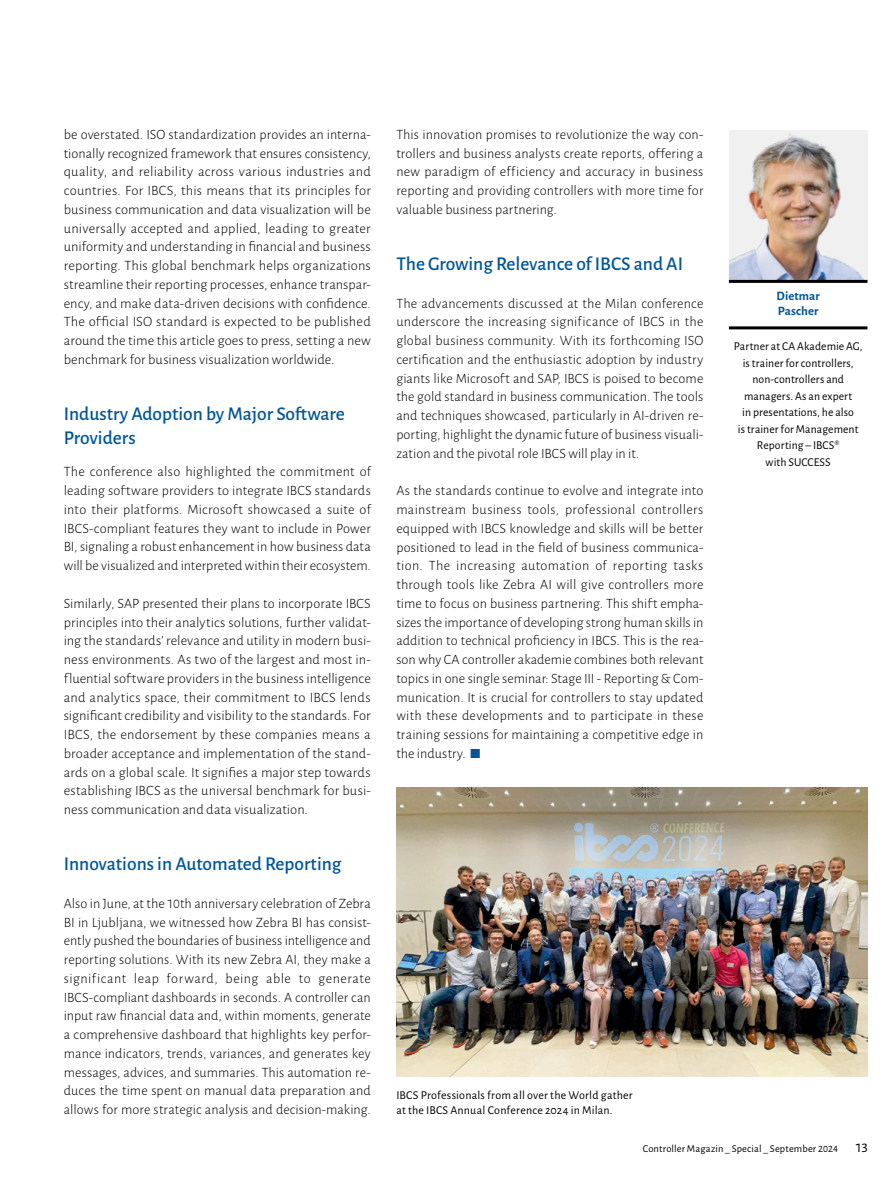
<style>
.page{position:relative;width:893px;height:1191px;background:#fff}
.page>*{position:absolute;margin:0;border:0;box-sizing:border-box;transform-origin:0 0}
.t1{font:500 19.5px/24px "Alegreya Sans";color:#059}
.t2{font:300 14.25px/18.8px "Alegreya Sans";letter-spacing:.005em;color:#000;text-align:justify}
.t3{font:700 12.75px/15px "Alegreya Sans";letter-spacing:.005em;color:#059}
.t4{font:12px/16.5px "Alegreya Sans";letter-spacing:.01em;color:#000;text-align:center}
.t5{font:10.5px "Alegreya Sans";letter-spacing:.015em;color:#000}
.s1{font-size:14.25px}
</style>
<div class="page">
<img style="left:729px;top:130px;width:138px;height:150px">
<hr style="left:729px;top:280px;width:138px;height:3px;background:#000">
<hr style="left:729px;top:326px;width:138px;height:3px;background:#000">
<img style="left:396px;top:787px;width:471px;height:289px">
<p class="t2" style="left:64px;top:126px;width:309px">be overstated. ISO standardization provides an interna&shy;tionally recognized framework that ensures consistency, quality, and reliability across various industries and countries. For IBCS, this means that its principles for business communication and data visualization will be universally accepted and applied, leading to greater uniformity and understanding in financial and business reporting. This global benchmark helps organizations streamline their reporting processes, enhance transpar&shy;ency, and make data-driven decisions with confidence.<br>The official ISO standard is expected to be published around the time this article goes to press, setting a new benchmark for business visualization worldwide.</p>
<h1 class="t1" style="left:64px;top:403px;width:283px">Industry Adoption by Major Software<br>Providers</h1>
<p class="t2" style="left:64px;top:463px;width:309px">The conference also highlighted the commitment of leading software providers to integrate IBCS standards into their platforms. Microsoft showcased a suite of IBCS-compliant features they want to include in Power BI, signaling a robust enhancement in how business data will be visualized and interpreted within their ecosystem.</p>
<p class="t2" style="left:64px;top:594px;width:309px">Similarly, SAP presented their plans to incorporate IBCS principles into their analytics solutions, further validat&shy;ing the standards’ relevance and utility in modern busi&shy;ness environments. As two of the largest and most in&shy;fluential software providers in the business intelligence and analytics space, their commitment to IBCS lends significant credibility and visibility to the standards. For IBCS, the endorsement by these companies means a broader acceptance and implementation of the stand&shy;ards on a global scale. It signifies a major step towards establishing IBCS as the universal benchmark for busi&shy;ness communication and data visualization.</p>
<h1 class="t1" style="left:64px;top:853px;width:279px">Innovations in Automated Reporting</h1>
<p class="t2" style="left:64px;top:894px;width:309px">Also in June, at the 10th anniversary celebration of Zebra BI in Ljubljana, we witnessed how Zebra BI has consist&shy;ently pushed the boundaries of business intelligence and reporting solutions. With its new Zebra AI, they make a significant leap forward, being able to generate IBCS-compliant dashboards in seconds. A controller can input raw financial data and, within moments, generate a comprehensive dashboard that highlights key perfor&shy;mance indicators, trends, variances, and generates key messages, advices, and summaries. This automation re&shy;duces the time spent on manual data preparation and allows for more strategic analysis and decision-making.</p>
<p class="t2" style="left:396px;top:126px;width:309px">This innovation promises to revolutionize the way con&shy;trollers and business analysts create reports, offering a new paradigm of efficiency and accuracy in business reporting and providing controllers with more time for valuable business partnering.</p>
<h1 class="t1" style="left:396px;top:253px;width:288px">The Growing Relevance of IBCS and AI</h1>
<p class="t2" style="left:396px;top:294px;width:309px">The advancements discussed at the Milan conference underscore the increasing significance of IBCS in the global business community. With its forthcoming ISO certification and the enthusiastic adoption by industry giants like Microsoft and SAP, IBCS is poised to become the gold standard in business communication. The tools and techniques showcased, particularly in AI-driven re&shy;porting, highlight the dynamic future of business visuali&shy;zation and the pivotal role IBCS will play in it.</p>
<p class="t2" style="left:396px;top:482px;width:309px">As the standards continue to evolve and integrate into mainstream business tools, professional controllers equipped with IBCS knowledge and skills will be better positioned to lead in the field of business communica&shy;tion. The increasing automation of reporting tasks through tools like Zebra AI will give controllers more time to focus on business partnering. This shift empha&shy;sizes the importance of developing strong human skills in addition to technical proficiency in IBCS. This is the rea&shy;son why CA controller akademie combines both relevant topics in one single seminar: Stage III - Reporting &amp; Com&shy;munication. It is crucial for controllers to stay updated with these developments and to participate in these training sessions for maintaining a competitive edge in the industry.</p>
<p class="t3" style="left:777px;top:288px;width:45px">Dietmar<br>Pascher</p>
<p class="t4" style="left:734px;top:339px;width:130px">Partner at CA Akademie AG, is trainer for controllers, non-controllers and managers. As an expert<br>in presentations, he also<br>is trainer for Management<br>Reporting – IBCS®<br>with SUCCESS</p>
<p class="t4" style="left:396px;top:1088px;width:238px;line-height:15px;text-align:left">IBCS Professionals from all over the World gather at the IBCS Annual Conference 2024 in Milan.</p>
<p class="t5" style="left:643px;top:1144px;width:227px">Controller Magazin _ Special _ September 2024 <span class="s1">13</span></p>
</div>
